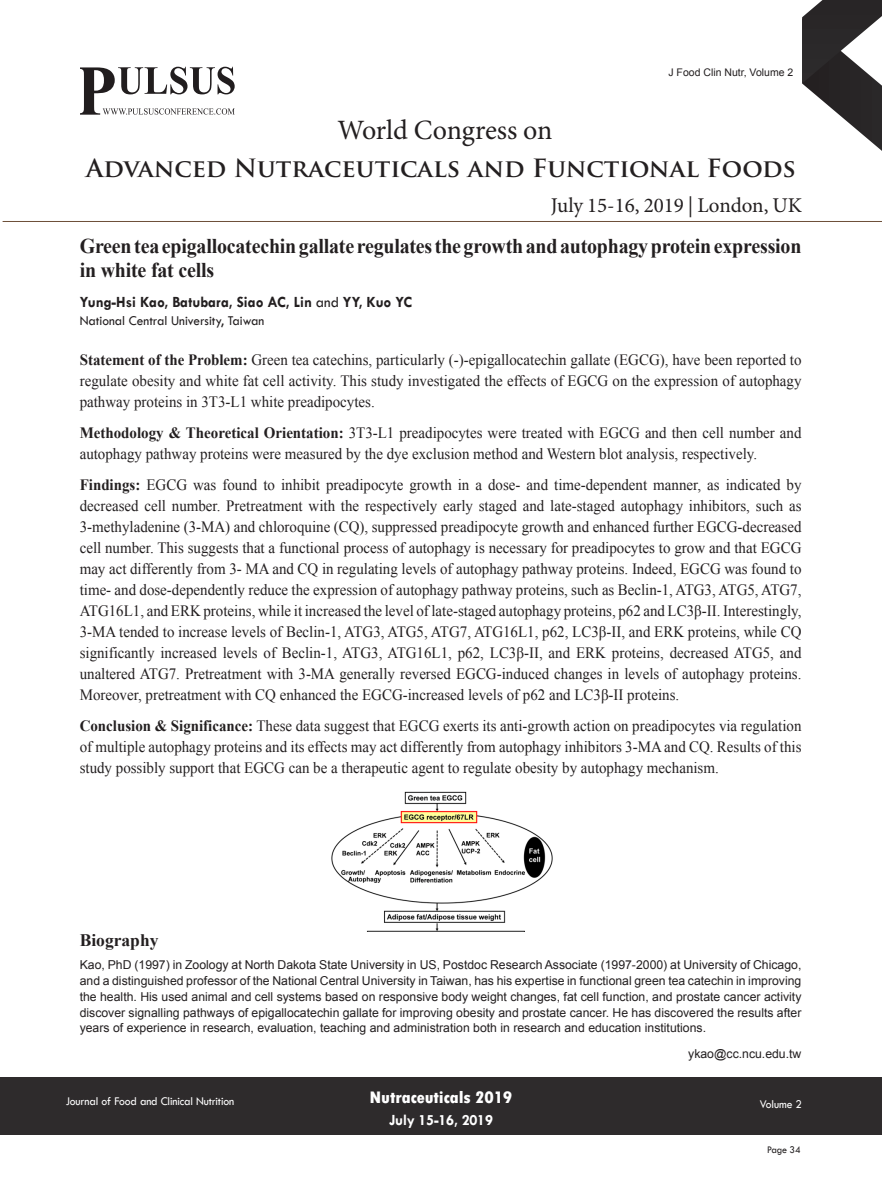
<style>
.page{position:relative;width:882px;height:1197px;background:#fff}
.page>*{position:absolute;margin:0;border:0;box-sizing:border-box;transform-origin:0 0}
.t1{font:28px "Minion Pro";letter-spacing:-.005em;color:#231f20}
.t2{font:700 24.5px "Trajan Pro";color:#231f20}
.t3{font:700 21px/24.5px "Times New Roman";letter-spacing:-.01em;color:#231f20;scale:.95 1}
.t4{font:21px "Minion Pro";color:#231f20}
.t5{font:800 condensed 17.5px "Tw Cen";letter-spacing:-.01em;color:#fff;scale:1.1 1}
.Bio_Heading{font:700 17.5px "Times New Roman";color:#231f20}
.Abstract{font:15.75px/21px "Times New Roman";color:#231f20;text-align:justify;scale:.95 1}
.Name{font:700 15.75px "Tw Cen";color:#231f20;scale:.95 1}
.t6{font:700 15.75px "Tw Cen";letter-spacing:-.01em;color:#fff;scale:.95 1}
.Affiliation{font:14px "Tw Cen";color:#231f20;scale:.95 1}
.Biography{font:12.25px/15.8px "Arial";color:#231f20;text-align:justify}
.t7{font:12.25px "Tw Cen";letter-spacing:-.01em;color:#fff;scale:.95 1}
.t8{font:10.5px "Arial";color:#231f20}
.t9{font:10.5px "Tw Cen";letter-spacing:-.02em;color:#231f20;scale:.95 1}
.s1{font-weight:400}
.s2{font-weight:700}
</style>
<div class="page">
<svg style="left:802px;top:0;width:80px;height:151px"></svg>
<div style="left:0;top:1077px;width:882px;height:58px;background:#2e2b2c"></div>
<svg style="left:80px;top:67px;width:155px;height:48px"></svg>
<hr style="left:3px;top:221px;width:879px;height:1px;background:#6d4e38">
<img style="left:331px;top:791px;width:222px;height:140px">
<h1 class="t1" style="left:338px;top:111px;width:216px">World Congress on</h1>
<p class="t8" style="left:668px;top:65px;width:126px">J Food Clin Nutr, Volume 2</p>
<h2 class="t2" style="left:86px;top:153px;width:711px">Advanced Nutraceuticals and Functional Foods</h2>
<h3 class="t4" style="left:551px;top:191px;width:253px">July 15-16, 2019 | London, UK</h3>
<p class="t3" style="left:80px;top:233px;width:761px">Green tea epigallocatechin gallate regulates the growth and autophagy protein expression in white fat cells</p>
<p class="Name" style="left:80px;top:293px;width:352px">Yung-Hsi Kao, Batubara, Siao AC, Lin <span class="s1">and</span> YY, Kuo YC</p>
<p class="Affiliation" style="left:80px;top:312px;width:196px">National Central University, Taiwan</p>
<p class="Abstract" style="left:80px;top:349px;width:761px"><span class="s2">Statement of the Problem:</span> Green tea catechins, particularly (-)-epigallocatechin gallate (EGCG), have been reported to regulate obesity and white fat cell activity. This study investigated the effects of EGCG on the expression of autophagy pathway proteins in 3T3-L1 white preadipocytes.</p>
<p class="Abstract" style="left:80px;top:422px;width:761px"><span class="s2">Methodology &amp; Theoretical Orientation:</span> 3T3-L1 preadipocytes were treated with EGCG and then cell number and autophagy pathway proteins were measured by the dye exclusion method and Western blot analysis, respectively.</p>
<p class="Abstract" style="left:80px;top:474px;width:761px"><span class="s2">Findings:</span> EGCG was found to inhibit preadipocyte growth in a dose- and time-dependent manner, as indicated by decreased cell number. Pretreatment with the respectively early staged and late-staged autophagy inhibitors, such as 3-methyladenine (3-MA) and chloroquine (CQ), suppressed preadipocyte growth and enhanced further EGCG-decreased cell number. This suggests that a functional process of autophagy is necessary for preadipocytes to grow and that EGCG may act differently from 3- MA and CQ in regulating levels of autophagy pathway proteins. Indeed, EGCG was found to time- and dose-dependently reduce the expression of autophagy pathway proteins, such as Beclin-1, ATG3, ATG5, ATG7, ATG16L1, and ERK proteins, while it increased the level of late-staged autophagy proteins, p62 and LC3β-II. Interestingly, 3-MA tended to increase levels of Beclin-1, ATG3, ATG5, ATG7, ATG16L1, p62, LC3β-II, and ERK proteins, while CQ significantly increased levels of Beclin-1, ATG3, ATG16L1, p62, LC3β-II, and ERK proteins, decreased ATG5, and unaltered ATG7. Pretreatment with 3-MA generally reversed EGCG-induced changes in levels of autophagy proteins.<br>Moreover, pretreatment with CQ enhanced the EGCG-increased levels of p62 and LC3β-II proteins.</p>
<p class="Abstract" style="left:80px;top:715px;width:761px"><span class="s2">Conclusion &amp; Significance:</span> These data suggest that EGCG exerts its anti-growth action on preadipocytes via regulation of multiple autophagy proteins and its effects may act differently from autophagy inhibitors 3-MA and CQ. Results of this study possibly support that EGCG can be a therapeutic agent to regulate obesity by autophagy mechanism.</p>
<p class="Bio_Heading" style="left:80px;top:928px;width:80px">Biography</p>
<p class="Biography" style="left:80px;top:957px;width:723px">Kao, PhD (1997) in Zoology at North Dakota State University in US, Postdoc Research Associate (1997-2000) at University of Chicago, and a distinguished professor of the National Central University in Taiwan, has his expertise in functional green tea catechin in improving the health. His used animal and cell systems based on responsive body weight changes, fat cell function, and prostate cancer activity discover signalling pathways of epigallocatechin gallate for improving obesity and prostate cancer. He has discovered the results after years of experience in research, evaluation, teaching and administration both in research and education institutions.</p>
<p class="Biography" style="left:688px;top:1046px;width:115px">ykao@cc.ncu.edu.tw</p>
<p class="t7" style="left:66px;top:1094px;width:179px">Journal of Food and Clinical Nutrition</p>
<p class="t5" style="left:370px;top:1087px;width:131px">Nutraceuticals 2019</p>
<p class="t6" style="left:389px;top:1111px;width:111px">July 15-16, 2019</p>
<p class="t7" style="left:760px;top:1097px;width:46px">Volume 2</p>
<p class="t9" style="left:767px;top:1143px;width:37px">Page 34</p>
</div>
